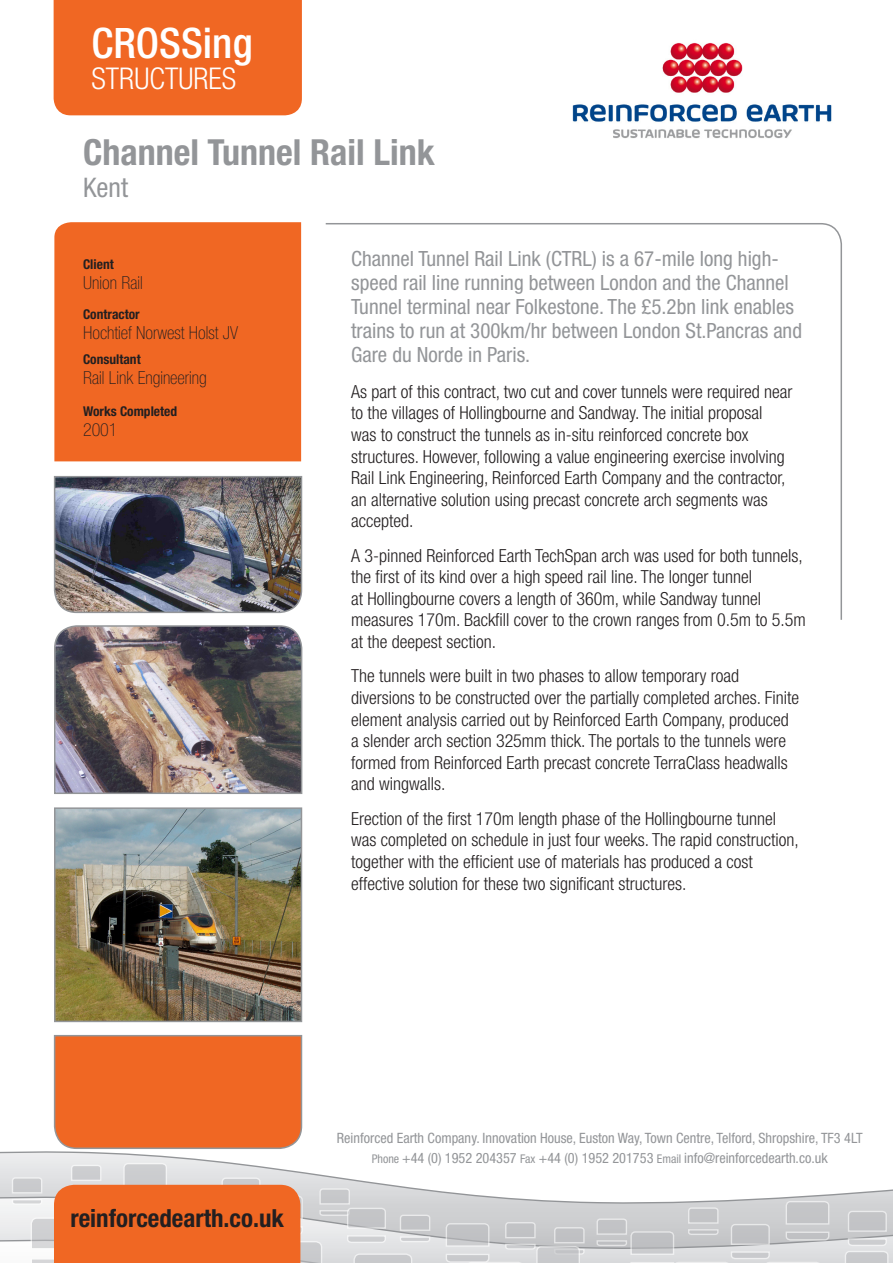
<style>
.page{position:relative;width:893px;height:1263px;background:#fff}
.page>*{position:absolute;margin:0;border:0;box-sizing:border-box;transform-origin:0 0}
.body{font:500 condensed 42px "Helvetica Neue LT Std";color:#fff}
.sheet_job_title{font:700 condensed 36px "Helvetica Neue LT Std";color:#939598}
.body-2{font:300 condensed 30px "Helvetica Neue LT Std";color:#fff}
.sheet_job_title-2{font:condensed 27px "Helvetica Neue LT Std";color:#939598}
.body-3{font:700 condensed 24.9px "Helvetica Neue LT Std";color:#231f20}
.intro_para{font:condensed 21px/24px "Helvetica Neue LT Std";color:#939598}
.body-4{font:300 condensed 18px/21.6px "Helvetica Neue LT Std";color:#231f20}
.cs_list_detail{font:100 condensed 18px "Helvetica Neue LT Std";color:#231f20}
.cs_list_headers{font:100 condensed 18px "Helvetica Neue LT Std";color:#231f20}
.t1{font:condensed 14.25px "Helvetica Neue LT Std";color:#939598}
.cs_list_headers-2{font:700 condensed 13.5px "Helvetica Neue LT Std";color:#231f20}
.s1{font-size:12px}
</style>
<div class="page">
<img style="left:54px;top:625px;width:249px;height:169px">
<div style="left:54px;top:0;width:248px;height:115px;background:#f06723"></div>
<svg style="left:325px;top:223px;width:517px;height:397px"></svg>
<img style="left:53px;top:476px;width:250px;height:138px">
<div style="left:54px;top:222px;width:247px;height:239px;background:#f06723"></div>
<svg style="left:0;top:1151px;width:893px;height:101px"></svg>
<svg style="left:844px;top:1210px;width:45px;height:53px;background:#cecfd1"></svg>
<svg style="left:596px;top:1200px;width:234px;height:63px;background:#cecfd1"></svg>
<svg style="left:445px;top:1221px;width:140px;height:42px;background:#cdced1"></svg>
<svg style="left:11px;top:1162px;width:420px;height:101px;background:#e6aa8d"></svg>
<img style="left:54px;top:807px;width:249px;height:216px">
<div style="left:53px;top:1035px;width:250px;height:114px;background:#f06723"></div>
<img style="left:572px;top:43px;width:260px;height:95px">
<p class="body" style="left:92px;top:18px;width:163px">CROSSing</p>
<p class="body-2" style="left:92px;top:61px;width:146px">STRUCTURES</p>
<p class="sheet_job_title" style="left:83px;top:130px;width:353px">Channel Tunnel Rail Link</p>
<p class="sheet_job_title-2" style="left:83px;top:172px;width:46px">Kent</p>
<p class="cs_list_headers-2" style="left:83px;top:256px;width:32px">Client</p>
<p class="cs_list_detail" style="left:83px;top:272px;width:61px">Union Rail</p>
<p class="cs_list_headers-2" style="left:83px;top:306px;width:58px">Contractor</p>
<p class="cs_list_detail" style="left:83px;top:322px;width:156px">Hochtief Norwest Holst JV</p>
<p class="cs_list_headers-2" style="left:83px;top:351px;width:59px">Consultant</p>
<p class="cs_list_headers" style="left:83px;top:367px;width:125px">Rail Link Engineering</p>
<p class="cs_list_headers-2" style="left:83px;top:403px;width:96px">Works Completed</p>
<p class="cs_list_detail" style="left:83px;top:419px;width:36px">2001</p>
<p class="intro_para" style="left:351px;top:247px;width:452px">Channel Tunnel Rail Link (CTRL) is a 67-mile long high&shy;speed rail line running between London and the Channel Tunnel terminal near Folkestone. The £5.2bn link enables trains to run at 300km/hr between London St.Pancras and Gare du Norde in Paris.</p>
<p class="body-4" style="left:351px;top:380px;width:443px">As part of this contract, two cut and cover tunnels were required near to the villages of Hollingbourne and Sandway. The initial proposal<br>was to construct the tunnels as in-situ reinforced concrete box structures. However, following a value engineering exercise involving Rail Link Engineering, Reinforced Earth Company and the contractor, an alternative solution using precast concrete arch segments was accepted.</p>
<p class="body-4" style="left:351px;top:544px;width:456px">A 3-pinned Reinforced Earth TechSpan arch was used for both tunnels, the first of its kind over a high speed rail line. The longer tunnel<br>at Hollingbourne covers a length of 360m, while Sandway tunnel measures 170m. Backfill cover to the crown ranges from 0.5m to 5.5m at the deepest section.</p>
<p class="body-4" style="left:351px;top:665px;width:449px">The tunnels were built in two phases to allow temporary road diversions to be constructed over the partially completed arches. Finite element analysis carried out by Reinforced Earth Company, produced a slender arch section 325mm thick. The portals to the tunnels were formed from Reinforced Earth precast concrete TerraClass headwalls and wingwalls.</p>
<p class="body-4" style="left:351px;top:807px;width:449px">Erection of the first 170m length phase of the Hollingbourne tunnel was completed on schedule in just four weeks. The rapid construction, together with the efficient use of materials has produced a cost effective solution for these two significant structures.</p>
<p class="body-3" style="left:70px;top:1203px;width:215px">reinforcedearth.co.uk</p>
<p class="t1" style="left:337px;top:1130px;width:527px">Reinforced Earth Company. Innovation House, Euston Way, Town Centre, Telford, Shropshire, TF3 4LT</p>
<p class="t1" style="left:372px;top:1149px;width:458px"><span class="s1">Phone</span> +44 (0) 1952 204357 <span class="s1">Fax</span> +44 (0) 1952 201753 <span class="s1">Email</span> info@reinforcedearth.co.uk</p>
</div>
